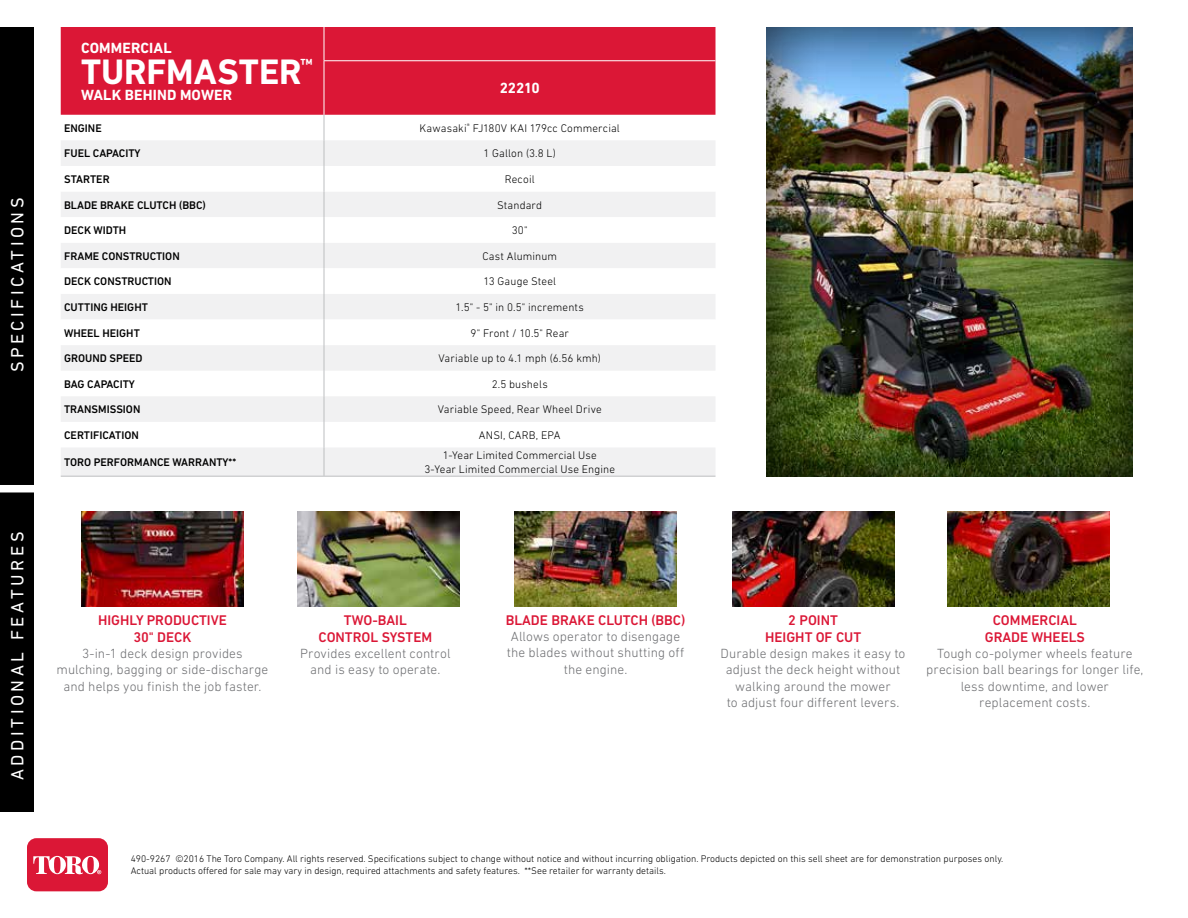
<style>
.page{position:relative;width:1188px;height:918px;background:#fff}
.page>*{position:absolute;margin:0;border:0;box-sizing:border-box;transform-origin:0 0}
.t1{font:700 36px "DIN Next LT Pro";color:#fff}
.t2{font:18px "DIN Next LT Pro";letter-spacing:.195em;color:#fff}
.t3{font:700 15px "DIN Next LT Pro";letter-spacing:.01em;color:#fff}
.t4{font:700 14.85px "DIN Next LT Pro";color:#fff}
.t5{font:500 14.25px/17.1px "DIN Next LT Pro";color:#db1736;text-align:center}
.t6{font:300 13.5px/16.2px "DIN Next LT Pro";letter-spacing:.005em;color:#6d6e71;text-align:center}
.t7{font:300 11.25px/13.5px "DIN Next LT Pro";letter-spacing:.01em;color:#000;text-align:center}
.t8{font:500 11.25px "DIN Next LT Pro";color:#000}
.t9{font:300 9.75px/11.7px "DIN Next LT Pro";color:#000}
</style>
<div class="page">
<img style="left:732px;top:512px;width:162px;height:94px">
<img style="left:947px;top:512px;width:162px;height:94px">
<img style="left:298px;top:512px;width:162px;height:94px">
<img style="left:515px;top:512px;width:162px;height:94px">
<img style="left:81px;top:512px;width:162px;height:94px">
<div style="left:766px;top:25px;width:368px;height:452px;background:#000;opacity:.75"></div>
<div style="left:27px;top:838px;width:81px;height:53px;background:#db1736;border-radius:9px"></div>
<svg style="left:33px;top:856px;width:68px;height:18px"></svg>
<div style="left:61px;top:27px;width:655px;height:88px;background:#db1736"></div>
<svg style="left:61px;top:140px;width:655px;height:336px;fill:#f1f1f2"></svg>
<svg style="left:61px;top:166px;width:655px;height:179px"></svg>
<hr style="left:324px;top:61px;width:1px;height:54px;background:#fff">
<hr style="left:324px;top:27px;width:1px;height:33px;background:#fff">
<hr style="left:324px;top:60px;width:392px;height:1px;background:#fff">
<svg style="left:324px;top:115px;width:1px;height:361px"></svg>
<hr style="left:61px;top:476px;width:263px;height:1px;background:#bcbec0">
<hr style="left:324px;top:476px;width:392px;height:1px;background:#bcbec0">
<div style="left:0;top:27px;width:34px;height:784px;background:#000"></div>
<div style="left:0;top:485px;width:47px;height:7px;background:#fff"></div>
<h2 class="t2" style="left:7px;top:372px;width:176px;rotate:-90deg">SPECIFICATIONS</h2>
<h2 class="t2" style="left:7px;top:780px;width:250px;rotate:-90deg">ADDITIONAL FEATURES</h2>
<p class="t3" style="left:81px;top:39px;width:92px">COMMERCIAL</p>
<h1 class="t1" style="left:81px;top:51px;width:222px">TURFMASTER</h1>
<p class="t4" style="left:300px;top:56px;width:14px">™</p>
<p class="t3" style="left:81px;top:86px;width:153px">WALK BEHIND MOWER</p>
<p class="t3" style="left:500px;top:79px;width:42px">22210</p>
<p class="t8" style="left:64px;top:121px;width:39px">ENGINE</p>
<p class="t7" style="left:420px;top:121px;width:202px">Kawasaki<sup>®</sup> FJ180V KAI 179cc Commercial</p>
<p class="t8" style="left:64px;top:147px;width:78px">FUEL CAPACITY</p>
<p class="t7" style="left:484px;top:147px;width:74px">1 Gallon (3.8 L)</p>
<p class="t8" style="left:64px;top:173px;width:47px">STARTER</p>
<p class="t7" style="left:505px;top:172px;width:31px">Recoil</p>
<p class="t8" style="left:64px;top:198px;width:143px">BLADE BRAKE CLUTCH (BBC)</p>
<p class="t7" style="left:497px;top:198px;width:47px">Standard</p>
<p class="t8" style="left:64px;top:224px;width:64px">DECK WIDTH</p>
<p class="t7" style="left:512px;top:223px;width:17px">30"</p>
<p class="t8" style="left:64px;top:249px;width:117px">FRAME CONSTRUCTION</p>
<p class="t7" style="left:482px;top:249px;width:76px">Cast Aluminum</p>
<p class="t8" style="left:64px;top:275px;width:109px">DECK CONSTRUCTION</p>
<p class="t7" style="left:483px;top:275px;width:74px">13 Gauge Steel</p>
<p class="t8" style="left:64px;top:301px;width:85px">CUTTING HEIGHT</p>
<p class="t7" style="left:456px;top:300px;width:130px">1.5" - 5" in 0.5" increments</p>
<p class="t8" style="left:64px;top:326px;width:77px">WHEEL HEIGHT</p>
<p class="t7" style="left:471px;top:326px;width:100px">9" Front / 10.5" Rear</p>
<p class="t8" style="left:64px;top:352px;width:80px">GROUND SPEED</p>
<p class="t7" style="left:438px;top:351px;width:164px">Variable up to 4.1 mph (6.56 kmh)</p>
<p class="t8" style="left:64px;top:377px;width:72px">BAG CAPACITY</p>
<p class="t7" style="left:492px;top:377px;width:57px">2.5 bushels</p>
<p class="t8" style="left:64px;top:403px;width:78px">TRANSMISSION</p>
<p class="t7" style="left:438px;top:403px;width:165px">Variable Speed, Rear Wheel Drive</p>
<p class="t8" style="left:64px;top:429px;width:76px">CERTIFICATION</p>
<p class="t7" style="left:479px;top:428px;width:83px">ANSI, CARB, EPA</p>
<p class="t8" style="left:64px;top:456px;width:174px">TORO PERFORMANCE WARRANTY**</p>
<p class="t7" style="left:424px;top:449px;width:192px">1-Year Limited Commercial Use<br>3-Year Limited Commercial Use Engine</p>
<p class="t5" style="left:98px;top:611px;width:130px">HIGHLY PRODUCTIVE<br>30" DECK</p>
<p class="t6" style="left:57px;top:645px;width:213px">3-in-1 deck design provides mulching, bagging or side-discharge and helps you finish the job faster.</p>
<p class="t5" style="left:319px;top:611px;width:115px">TWO-BAIL<br>CONTROL SYSTEM</p>
<p class="t6" style="left:300px;top:645px;width:152px">Provides excellent control and is easy to operate.</p>
<p class="t5" style="left:506px;top:611px;width:181px">BLADE BRAKE CLUTCH (BBC)</p>
<p class="t6" style="left:507px;top:628px;width:179px">Allows operator to disengage the blades without shutting off the engine.</p>
<p class="t5" style="left:765px;top:611px;width:98px">2 POINT<br>HEIGHT OF CUT</p>
<p class="t6" style="left:721px;top:645px;width:186px">Durable design makes it easy to adjust the deck height without walking around the mower<br>to adjust four different levers.</p>
<p class="t5" style="left:985px;top:611px;width:102px">COMMERCIAL<br>GRADE WHEELS</p>
<p class="t6" style="left:926px;top:645px;width:219px">Tough co-polymer wheels feature precision ball bearings for longer life, less downtime, and lower replacement costs.</p>
<p class="t9" style="left:131px;top:853px;width:874px">490-9267 ©2016 The Toro Company. All rights reserved. Specifications subject to change without notice and without incurring obligation. Products depicted on this sell sheet are for demonstration purposes only.<br>Actual products offered for sale may vary in design, required attachments and safety features. **See retailer for warranty details.</p>
</div>
